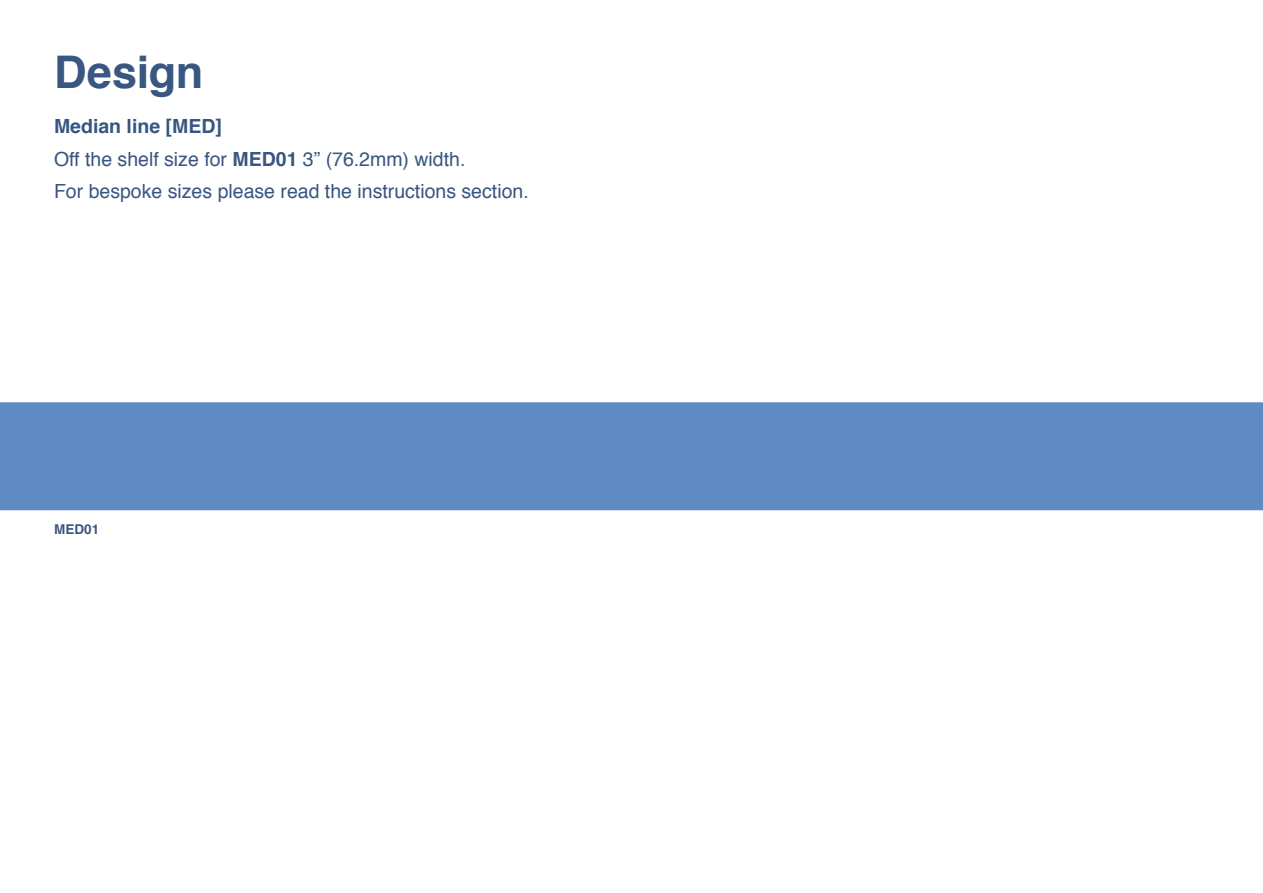
<style>
.page{position:relative;width:1263px;height:893px;background:#fff}
.page>*{position:absolute;margin:0;border:0;box-sizing:border-box;transform-origin:0 0}
.t1{font:700 45px "Helvetica";letter-spacing:-.005em;color:#3a5781}
.t2{font:19.5px/32.5px "Helvetica";color:#395680}
.t3{font:700 13.5px "Helvetica";color:#395680}
.s1{font-weight:700}
</style>
<div class="page">
<div style="left:0;top:402px;width:1263px;height:108px;background:#5f8bc2"></div>
<h1 class="t1" style="left:54px;top:36px;width:151px">Design</h1>
<p class="t2" style="left:54px;top:110px;width:476px"><span class="s1">Median line [MED]<br></span>Off the shelf size for <span class="s1">MED01</span> 3” (76.2mm) width.<br>For bespoke sizes please read the instructions section.</p>
<p class="t3" style="left:54px;top:519px;width:47px">MED01</p>
</div>
